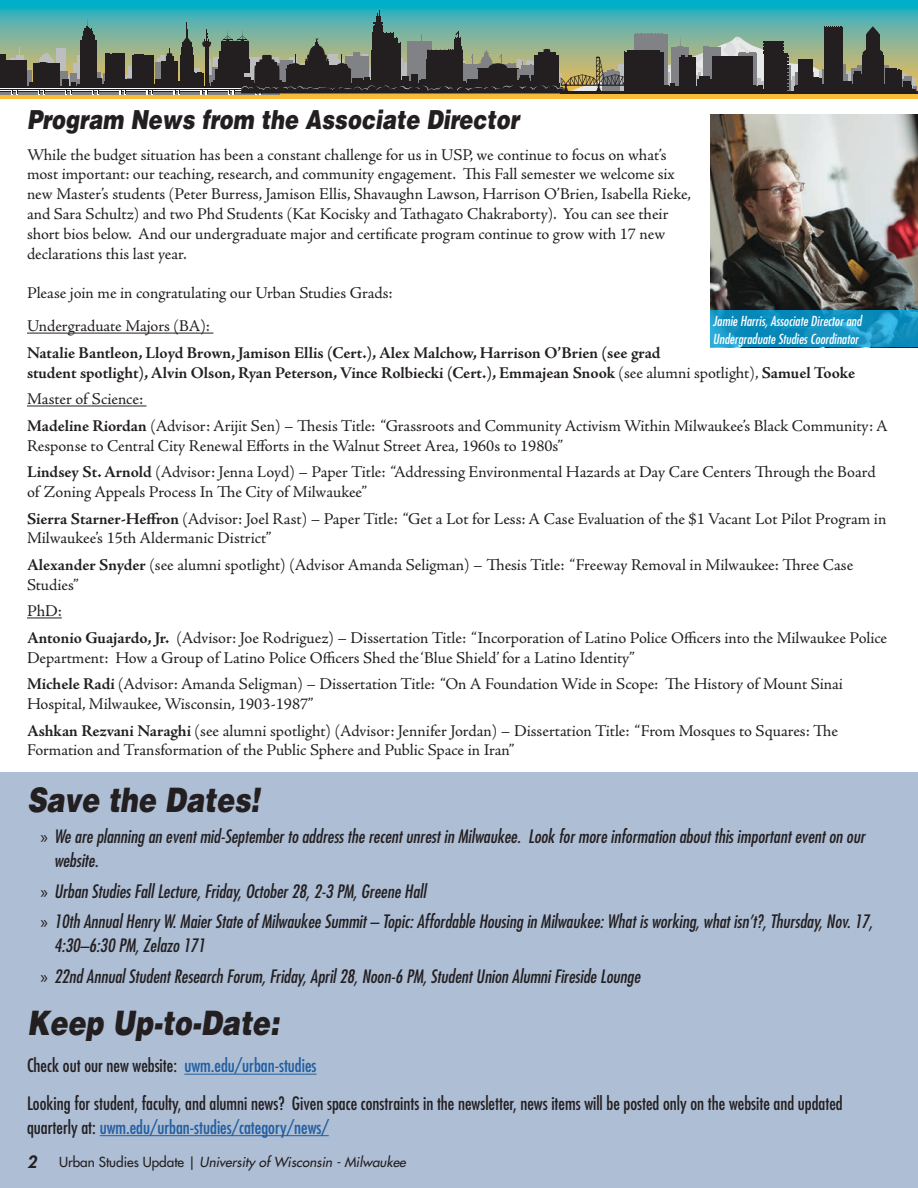
<style>
.page{position:relative;width:918px;height:1188px;background:#fff}
.page>*{position:absolute;margin:0;border:0;box-sizing:border-box;transform-origin:0 0}
.Heading{font:italic 900 33.75px "Helvetica LT Std";color:#231f20;scale:.8 1}
.Subhead{font:italic 900 26.25px "Helvetica LT Std";color:#231f20;scale:.8 1}
.t1{font:italic condensed 18px/24px "Futura Std";color:#231f20}
.MiniHead{font:condensed 18px/24px "Futura Std";color:#231f20}
.Body{font:16.5px/19.8px "Adobe Jenson Pro";letter-spacing:-.005em;color:#231f20}
.Body-2{font:700 16.5px/19.8px "Adobe Jenson Pro";letter-spacing:-.005em;color:#231f20}
.t2{font:italic 800 16.5px "Futura Std";color:#231f20}
.t3{font:italic condensed 13.5px/18px "Futura Std";color:#fff}
.t4{font:italic 500 13.5px "Futura Std";color:#231f20}
.s1{font-weight:400}
.s2{font-weight:700}
.s3{font-family:"Myriad Pro";font-style:normal;font-stretch:normal}
.s4{color:#215e9f}
.s5{font-style:normal}
</style>
<div class="page">
<hr style="left:27px;top:333px;width:186px;height:1px;background:#231f20">
<hr style="left:27px;top:406px;width:120px;height:1px;background:#231f20">
<hr style="left:27px;top:618px;width:35px;height:1px;background:#231f20">
<img style="left:711px;top:114px;width:207px;height:197px">
<svg style="left:710px;top:311px;width:208px;height:36px;background:#1292c1"></svg>
<div style="left:0;top:772px;width:917px;height:416px;background:#aebed5"></div>
<hr style="left:184px;top:1074px;width:133px;height:1px;background:#215e9f">
<hr style="left:100px;top:1135px;width:229px;height:1px;background:#215e9f">
<svg style="left:0;top:0;width:918px;height:99px;background:#53b1a5"></svg>
<div style="left:56px;top:48px;width:10px;height:44px;background:#bcbec0"></div>
<svg style="left:39px;top:59px;width:15px;height:31px"></svg>
<svg style="left:41px;top:53px;width:11px;height:6px"></svg>
<div style="left:191px;top:68px;width:9px;height:23px;background:#bcbec0"></div>
<div style="left:24px;top:70px;width:7px;height:22px;background:#808285"></div>
<svg style="left:59px;top:71px;width:6px;height:15px"></svg>
<div style="left:16px;top:56px;width:8px;height:33px;background:#bcbec0"></div>
<div style="left:10px;top:59px;width:14px;height:30px;background:#bcbec0"></div>
<hr style="left:20px;top:47px;width:1px;height:33px;background:#bcbec0">
<div style="left:0;top:86px;width:280px;height:6px;background:#231f20"></div>
<div style="left:0;top:60px;width:27px;height:28px;background:#231f20"></div>
<div style="left:0;top:55px;width:5px;height:33px;background:#231f20"></div>
<div style="left:33px;top:63px;width:26px;height:25px;background:#231f20"></div>
<div style="left:81px;top:40px;width:16px;height:48px;background:#231f20"></div>
<div style="left:82px;top:36px;width:13px;height:47px;background:#231f20"></div>
<div style="left:83px;top:35px;width:12px;height:48px;background:#231f20"></div>
<div style="left:83px;top:34px;width:11px;height:48px;background:#231f20"></div>
<div style="left:83px;top:31px;width:10px;height:51px;background:#231f20"></div>
<div style="left:84px;top:29px;width:8px;height:50px;background:#231f20"></div>
<div style="left:84px;top:28px;width:6px;height:51px;background:#231f20"></div>
<hr style="left:91px;top:28px;width:1px;height:51px;background:#231f20">
<svg style="left:87px;top:18px;width:2px;height:10px"></svg>
<hr style="left:113px;top:53px;width:4px;height:35px;background:#231f20">
<hr style="left:109px;top:54px;width:4px;height:34px;background:#231f20">
<div style="left:116px;top:53px;width:8px;height:35px;background:#231f20"></div>
<hr style="left:193px;top:55px;width:1px;height:33px;background:#231f20">
<hr style="left:192px;top:47px;width:1px;height:33px;background:#231f20">
<hr style="left:191px;top:42px;width:1px;height:33px;background:#231f20">
<hr style="left:187px;top:22px;width:1px;height:33px;background:#231f20">
<hr style="left:186px;top:30px;width:1px;height:32px;background:#231f20">
<div style="left:192px;top:74px;width:11px;height:14px;background:#231f20"></div>
<div style="left:190px;top:72px;width:5px;height:16px;background:#231f20"></div>
<div style="left:197px;top:72px;width:5px;height:16px;background:#231f20"></div>
<div style="left:62px;top:80px;width:7px;height:7px;background:#231f20"></div>
<hr style="left:0;top:92px;width:280px;height:2px;background:#808285">
<hr style="left:0;top:88px;width:280px;height:3px;background:#fff">
<hr style="left:0;top:89px;width:280px;height:1px;background:#231f20">
<svg style="left:11px;top:90px;width:7px;height:4px"></svg>
<svg style="left:30px;top:82px;width:15px;height:12px"></svg>
<svg style="left:65px;top:41px;width:45px;height:53px"></svg>
<svg style="left:120px;top:32px;width:71px;height:62px"></svg>
<div style="left:376px;top:16px;width:5px;height:12px;background:#231f20"></div>
<svg style="left:376px;top:10px;width:5px;height:6px"></svg>
<svg style="left:201px;top:23px;width:717px;height:71px;background:#606f63"></svg>
<p class="Subhead" style="left:27px;top:102px;width:617px">Program News from the Associate Director</p>
<p class="Body" style="left:27px;top:145px;width:666px">While the budget situation has been a constant challenge for us in USP, we continue to focus on what’s most important: our teaching, research, and community engagement. This Fall semester we welcome six new Master’s students (Peter Burress, Jamison Ellis, Shavaughn Lawson, Harrison O’Brien, Isabella Rieke, and Sara Schultz) and two Phd Students (Kat Kocisky and Tathagato Chakraborty). You can see their short bios below. And our undergraduate major and certificate program continue to grow with 17 new declarations this last year.</p>
<p class="Body" style="left:27px;top:283px;width:367px">Please join me in congratulating our Urban Studies Grads:</p>
<p class="Body" style="left:27px;top:317px;width:185px">Undergraduate Majors (BA):</p>
<p class="Body-2" style="left:27px;top:343px;width:830px">Natalie Bantleon, Lloyd Brown, Jamison Ellis (Cert.), Alex Malchow, Harrison O’Brien (see grad<br>student spotlight), Alvin Olson, Ryan Peterson, Vince Rolbiecki (Cert.), Emmajean Snook <span class="s1">(see alumni spotlight),</span> Samuel Tooke</p>
<p class="Body" style="left:27px;top:390px;width:118px">Master of Science:</p>
<p class="Body" style="left:27px;top:416px;width:863px"><span class="s2">Madeline Riordan</span> (Advisor: Arijit Sen) – Thesis Title: “Grassroots and Community Activism Within Milwaukee’s Black Community: A<br>Response to Central City Renewal Efforts in the Walnut Street Area, 1960s to 1980s”</p>
<p class="Body" style="left:27px;top:462px;width:850px"><span class="s2">Lindsey St. Arnold</span> (Advisor: Jenna Loyd) – Paper Title: “Addressing Environmental Hazards at Day Care Centers Through the Board of Zoning Appeals Process In The City of Milwaukee”</p>
<p class="Body" style="left:27px;top:509px;width:861px"><span class="s2">Sierra Starner-Heffron</span> (Advisor: Joel Rast) – Paper Title: “Get a Lot for Less: A Case Evaluation of the $1 Vacant Lot Pilot Program in<br>Milwaukee’s 15th Aldermanic District”</p>
<p class="Body" style="left:27px;top:555px;width:828px"><span class="s2">Alexander Snyder</span> (see alumni spotlight) (Advisor Amanda Seligman) – Thesis Title: “Freeway Removal in Milwaukee: Three Case<br>Studies”</p>
<p class="Body" style="left:27px;top:602px;width:36px">PhD:</p>
<p class="Body" style="left:27px;top:628px;width:862px"><span class="s2">Antonio Guajardo, Jr.</span> (Advisor: Joe Rodriguez) – Dissertation Title: “Incorporation of Latino Police Officers into the Milwaukee Police<br>Department: How a Group of Latino Police Officers Shed the ‘Blue Shield’ for a Latino Identity”</p>
<p class="Body" style="left:27px;top:674px;width:818px"><span class="s2">Michele Radi</span> (Advisor: Amanda Seligman) – Dissertation Title: “On A Foundation Wide in Scope: The History of Mount Sinai<br>Hospital, Milwaukee, Wisconsin, 1903-1987”</p>
<p class="Body" style="left:27px;top:721px;width:813px"><span class="s2">Ashkan Rezvani Naraghi</span> (see alumni spotlight) (Advisor: Jennifer Jordan) – Dissertation Title: “From Mosques to Squares: The<br>Formation and Transformation of the Public Sphere and Public Space in Iran”</p>
<p class="t3" style="left:713px;top:312px;width:150px">Jamie Harris, Associate Director and<br>Undergraduate Studies Coordinator</p>
<p class="Heading" style="left:27px;top:778px;width:292px">Save the Dates!</p>
<p class="t1" style="left:54px;top:825px;width:812px;text-indent:-14px"><span class="s3">»</span> We are planning an event mid-September to address the recent unrest in Milwaukee. Look for more information about this important event on our website.</p>
<p class="t1" style="left:40px;top:880px;width:387px"><span class="s3">»</span> Urban Studies Fall Lecture, Friday, October 28, 2-3 PM, Greene Hall</p>
<p class="t1" style="left:54px;top:910px;width:820px;text-indent:-14px"><span class="s3">»</span> 10th Annual Henry W. Maier State of Milwaukee Summit – Topic: Affordable Housing in Milwaukee: What is working, what isn’t?, Thursday, Nov. 17,<br>4:30–6:30 PM, Zelazo 171</p>
<p class="t1" style="left:40px;top:965px;width:601px"><span class="s3">»</span> 22nd Annual Student Research Forum, Friday, April 28, Noon-6 PM, Student Union Alumni Fireside Lounge</p>
<p class="Heading" style="left:27px;top:1001px;width:316px">Keep Up-to-Date:</p>
<p class="MiniHead" style="left:27px;top:1054px;width:291px">Check out our new website: <span class="s4">uwm.edu/urban-studies</span></p>
<p class="MiniHead" style="left:27px;top:1091px;width:817px">Looking for student, faculty, and alumni news? Given space constraints in the newsletter, news items will be posted only on the website and updated quarterly at: <span class="s4">uwm.edu/urban-studies/category/news/</span></p>
<p class="t2" style="left:27px;top:1151px;width:11px">2</p>
<p class="t4" style="left:59px;top:1153px;width:348px"><span class="s5">Urban Studies Update |</span> University of Wisconsin - Milwaukee</p>
</div>
